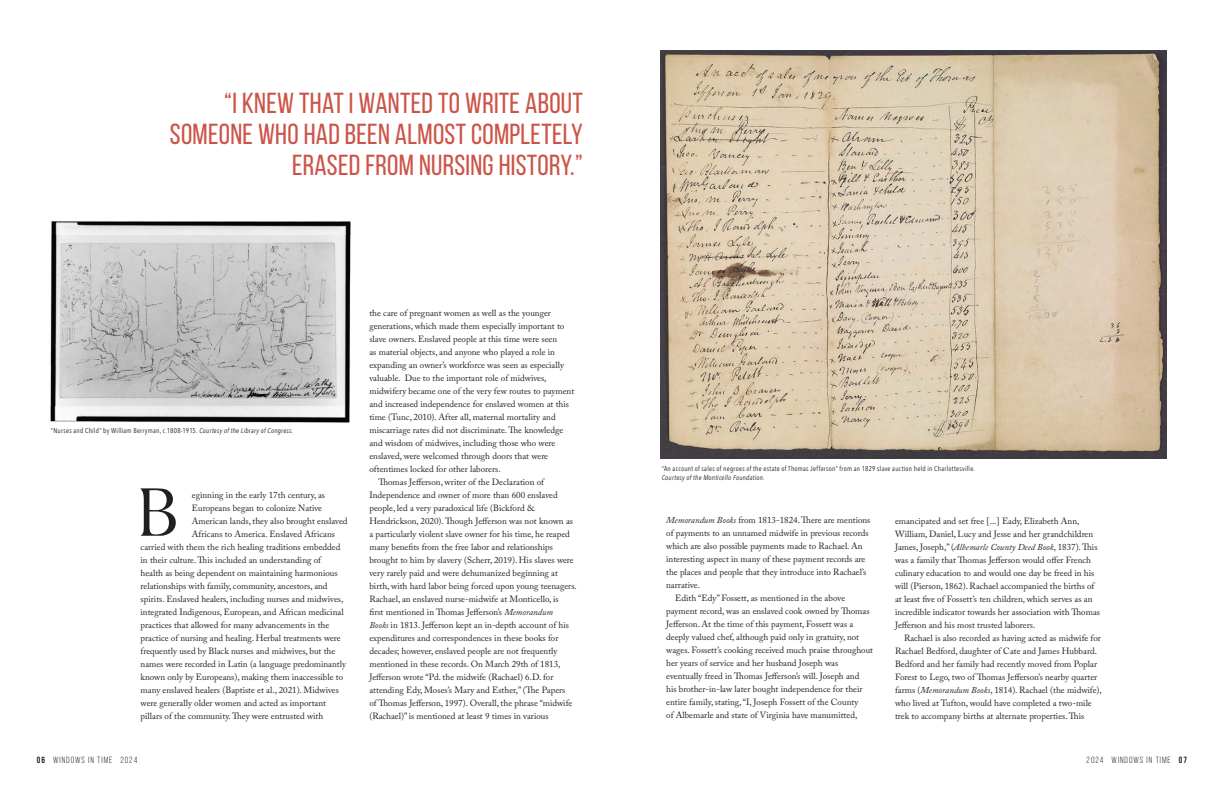
<style>
.page{position:relative;width:1224px;height:792px;background:#fff}
.page>*{position:absolute;margin:0;border:0;box-sizing:border-box;transform-origin:0 0}
.t1{font:300 71px "Danmark URW";color:#231f20}
.t2{font:29px/31px "Bebas Neue";letter-spacing:.01em;color:#cc5447;text-align:right}
.t3{font:9px/13px "Adobe Caslon Pro";color:#231f20}
.t4{font:9px "Bebas Neue";letter-spacing:.11em;color:#231f20}
.t5{font:7px/9px "Avenir Next Condensed";letter-spacing:.04em;color:#231f20}
.s1{font-style:italic}
.s2{font-weight:700}
</style>
<div class="page">
<img style="left:661px;top:51px;width:505px;height:408px">
<img style="left:51px;top:221px;width:299px;height:14px">
<img style="left:50px;top:406px;width:300px;height:17px">
<img style="left:50px;top:235px;width:300px;height:171px">
<p class="t2" style="left:170px;top:87px;width:414px">“I KNEW THAT I WANTED TO WRITE ABOUT<br>SOMEONE WHO HAD BEEN ALMOST COMPLETELY<br>ERASED FROM NURSING HISTORY.”</p>
<p class="t5" style="left:51px;top:426px;width:244px">“Nurses and Child” by William Berryman, c.1808-1915. <span class="s1">Courtesy of the Library of Congress.</span></p>
<p class="t1" style="left:136px;top:471px;width:44px">B</p>
<p class="t3" style="left:192px;top:488px;width:135px">eginning in the early 17th century, as</p>
<p class="t3" style="left:192px;top:501px;width:132px">Europeans began to colonize Native</p>
<p class="t3" style="left:192px;top:514px;width:157px">American lands, they also brought enslaved</p>
<p class="t3" style="left:192px;top:527px;width:145px">Africans to America. Enslaved Africans</p>
<p class="t3" style="left:141px;top:540px;width:201px">carried with them the rich healing traditions embedded</p>
<p class="t3" style="left:141px;top:553px;width:182px">in their culture. This included an understanding of</p>
<p class="t3" style="left:141px;top:566px;width:199px">health as being dependent on maintaining harmonious</p>
<p class="t3" style="left:141px;top:579px;width:189px">relationships with family, community, ancestors, and</p>
<p class="t3" style="left:141px;top:592px;width:204px">spirits. Enslaved healers, including nurses and midwives,</p>
<p class="t3" style="left:141px;top:605px;width:205px">integrated Indigenous, European, and African medicinal</p>
<p class="t3" style="left:141px;top:618px;width:190px">practices that allowed for many advancements in the</p>
<p class="t3" style="left:141px;top:631px;width:202px">practice of nursing and healing. Herbal treatments were</p>
<p class="t3" style="left:141px;top:644px;width:196px">frequently used by Black nurses and midwives, but the</p>
<p class="t3" style="left:141px;top:657px;width:207px">names were recorded in Latin (a language predominantly</p>
<p class="t3" style="left:141px;top:670px;width:204px">known only by Europeans), making them inaccessible to</p>
<p class="t3" style="left:141px;top:683px;width:200px">many enslaved healers (Baptiste et al., 2021). Midwives</p>
<p class="t3" style="left:141px;top:696px;width:187px">were generally older women and acted as important</p>
<p class="t3" style="left:141px;top:709px;width:184px">pillars of the community. They were entrusted with</p>
<p class="t3" style="left:369px;top:306px;width:206px">the care of pregnant women as well as the younger generations, which made them especially important to slave owners. Enslaved people at this time were seen<br>as material objects, and anyone who played a role in expanding an owner’s workforce was seen as especially valuable. Due to the important role of midwives, midwifery became one of the very few routes to payment and increased independence for enslaved women at this time (Tunc, 2010). After all, maternal mortality and miscarriage rates did not discriminate. The knowledge and wisdom of midwives, including those who were enslaved, were welcomed through doors that were oftentimes locked for other laborers.</p>
<p class="t3" style="left:369px;top:475px;width:209px;text-indent:9px">Thomas Jefferson, writer of the Declaration of Independence and owner of more than 600 enslaved people, led a very paradoxical life (Bickford &amp; Hendrickson, 2020). Though Jefferson was not known as a particularly violent slave owner for his time, he reaped many benefits from the free labor and relationships brought to him by slavery (Scherr, 2019). His slaves were very rarely paid and were dehumanized beginning at birth, with hard labor being forced upon young teenagers.<br>Rachael, an enslaved nurse-midwife at Monticello, is<br>first mentioned in Thomas Jefferson’s <span class="s1">Memorandum<br>Books</span> in 1813. Jefferson kept an in-depth account of his expenditures and correspondences in these books for decades; however, enslaved people are not frequently mentioned in these records. On March 29th of 1813, Jefferson wrote “Pd. the midwife (Rachael) 6.D. for attending Edy, Moses’s Mary and Esther,” (The Papers<br>of Thomas Jefferson, 1997). Overall, the phrase “midwife (Rachael)” is mentioned at least 9 times in various</p>
<p class="t5" style="left:662px;top:464px;width:315px">“An account of sales of negroes of the estate of Thomas Jefferson” from an 1829 slave auction held in Charlottesville.<br><span class="s1">Courtesy of the Monticello Foundation.</span></p>
<p class="t3" style="left:666px;top:513px;width:206px"><span class="s1">Memorandum Books</span> from 1813-1824. There are mentions of payments to an unnamed midwife in previous records which are also possible payments made to Rachael. An interesting aspect in many of these payment records are the places and people that they introduce into Rachael’s narrative.</p>
<p class="t3" style="left:666px;top:591px;width:209px;text-indent:9px">Edith “Edy” Fossett, as mentioned in the above payment record, was an enslaved cook owned by Thomas Jefferson. At the time of this payment, Fossett was a deeply valued chef, although paid only in gratuity, not wages. Fossett’s cooking received much praise throughout her years of service and her husband Joseph was eventually freed in Thomas Jefferson’s will. Joseph and<br>his brother-in-law later bought independence for their entire family, stating, “I, Joseph Fossett of the County<br>of Albemarle and state of Virginia have manumitted,</p>
<p class="t3" style="left:895px;top:515px;width:207px">emancipated and set free [...] Eady, Elizabeth Ann, William, Daniel, Lucy and Jesse and her grandchildren James, Joseph,” (<span class="s1">Albemarle County Deed Book</span>, 1837). This was a family that Thomas Jefferson would offer French culinary education to and would one day be freed in his will (Pierson, 1862). Rachael accompanied the births of at least five of Fossett’s ten children, which serves as an incredible indicator towards her association with Thomas Jefferson and his most trusted laborers.</p>
<p class="t3" style="left:895px;top:632px;width:208px;text-indent:9px">Rachael is also recorded as having acted as midwife for Rachael Bedford, daughter of Cate and James Hubbard.<br>Bedford and her family had recently moved from Poplar Forest to Lego, two of Thomas Jefferson’s nearby quarter farms (<span class="s1">Memorandum Books</span>, 1814). Rachael (the midwife), who lived at Tufton, would have completed a two-mile trek to accompany births at alternate properties. This</p>
<p class="t4" style="left:37px;top:755px;width:102px"><span class="s2">06</span> WINDOWS IN TIME 2024</p>
<p class="t4" style="left:1087px;top:755px;width:102px">2024 WINDOWS IN TIME <span class="s2">07</span></p>
</div>
